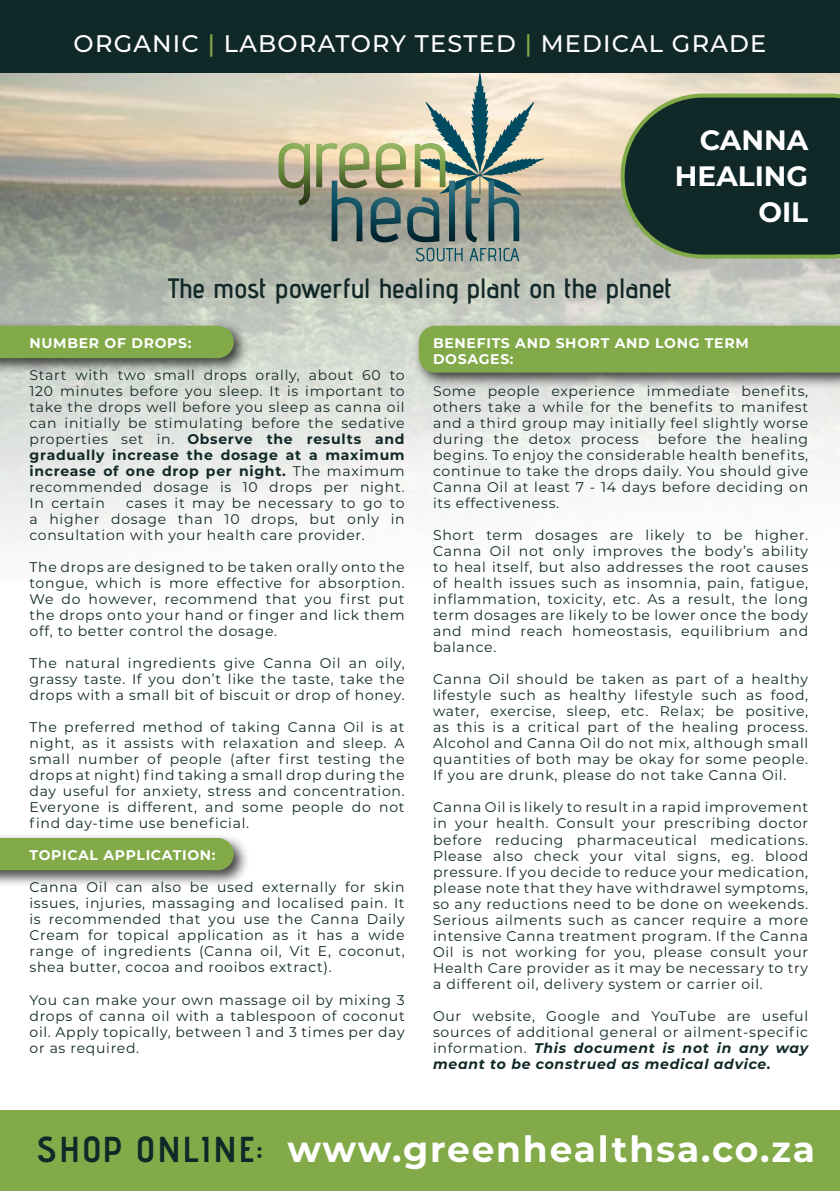
<style>
.page{position:relative;width:840px;height:1191px;background:#fff}
.page>*{position:absolute;margin:0;border:0;box-sizing:border-box;transform-origin:0 0}
.t1{font:700 36px "Montserrat";letter-spacing:.05em;color:#fff}
.t2{font:600 28px "Advent Pro";color:#112828}
.t3{font:700 28px/36px "Montserrat";color:#fff;text-align:right}
.t4{font:500 24px "Montserrat";letter-spacing:.05em;color:#fff}
.t5{font:14px/16px "Montserrat";letter-spacing:.05em;color:#112828;text-align:justify}
.t6{font:700 14px/16px "Montserrat";letter-spacing:.05em;color:#fff}
.s1{color:#82aa48}
.s2{font-weight:700}
.s3{font-weight:700;font-style:italic}
.s4{font-family:"Advent Pro";color:#112828}
</style>
<div class="page">
<img style="left:0;top:72px;width:839px;height:472px">
<div style="left:413px;top:321px;width:426px;height:68px;background:#000;opacity:.75"></div>
<div style="left:418px;top:326px;width:421px;height:46px;background:#82aa48"></div>
<div style="left:0;top:321px;width:251px;height:54px;background:#000;opacity:.75"></div>
<div style="left:0;top:326px;width:234px;height:32px;background:#82aa48"></div>
<div style="left:0;top:833px;width:249px;height:54px;background:#000;opacity:.75"></div>
<div style="left:0;top:838px;width:234px;height:32px;background:#82aa48"></div>
<div style="left:261px;top:127px;width:200px;height:80px;background:#000;opacity:.75"></div>
<svg style="left:278px;top:72px;width:265px;height:170px;background:#c4c4ae"></svg>
<div style="left:313px;top:166px;width:222px;height:78px;background:#fff;opacity:.75"></div>
<div style="left:313px;top:171px;width:222px;height:73px;background:#000;opacity:.75"></div>
<svg style="left:415px;top:248px;width:104px;height:13px"></svg>
<div style="left:0;top:0;width:839px;height:72px;background:#112828"></div>
<div style="left:0;top:1110px;width:839px;height:81px;background:#82aa48"></div>
<svg style="left:620px;top:94px;width:219px;height:165px;background:#283d36"></svg>
<h3 class="t4" style="left:74px;top:26px;width:693px">ORGANIC <span class="s1">|</span> LABORATORY TESTED <span class="s1">|</span> MEDICAL GRADE</h3>
<h2 class="t3" style="left:674px;top:120px;width:135px">CANNA<br>HEALING<br>OIL</h2>
<h2 class="t2" style="left:168px;top:271px;width:505px">The most powerful healing plant on the planet</h2>
<p class="t6" style="left:29px;top:334px;width:163px">NUMBER OF DROPS:</p>
<p class="t5" style="left:29px;top:367px;width:376px">Start with two small drops orally, about 60 to 120 minutes before you sleep. It is important to take the drops well before you sleep as canna oil can initially be stimulating before the sedative properties set in. <span class="s2">Observe the results and gradually increase the dosage at a maximum increase of one drop per night.</span> The maximum recommended dosage is 10 drops per night.<br>In certain</p>
<p class="t5" style="left:29px;top:495px;width:376px;text-indent:96px">cases it may be necessary to go to a higher dosage than 10 drops, but only in consultation with your health care provider.</p>
<p class="t5" style="left:29px;top:559px;width:376px">The drops are designed to be taken orally onto the tongue, which is more effective for absorption.<br>We do however, recommend that you first put the drops onto your hand or finger and lick them off, to better control the dosage.</p>
<p class="t5" style="left:29px;top:655px;width:376px">The natural ingredients give Canna Oil an oily, grassy taste. If you don’t like the taste, take the drops with a small bit of biscuit or drop of honey.</p>
<p class="t5" style="left:29px;top:719px;width:376px">The preferred method of taking Canna Oil is at night, as it assists with relaxation and sleep. A small number of people (after first testing the drops at night) find taking a small drop during the day useful for anxiety, stress and concentration.<br>Everyone is different, and some people do not find day-time use beneficial.</p>
<p class="t6" style="left:29px;top:846px;width:187px">TOPICAL APPLICATION:</p>
<p class="t5" style="left:29px;top:879px;width:376px">Canna Oil can also be used externally for skin issues, injuries, massaging and localised pain. It is recommended that you use the Canna Daily Cream for topical application as it has a wide range of ingredients (Canna oil, Vit E, coconut, shea butter, cocoa and rooibos extract).</p>
<p class="t5" style="left:29px;top:991px;width:376px">You can make your own massage oil by mixing 3 drops of canna oil with a tablespoon of coconut oil. Apply topically, between 1 and 3 times per day or as required.</p>
<p class="t6" style="left:433px;top:334px;width:317px">BENEFITS AND SHORT AND LONG TERM<br>DOSAGES:</p>
<p class="t5" style="left:433px;top:383px;width:376px">Some people experience immediate benefits, others take a while for the benefits to manifest and a third group may initially feel slightly worse during the detox process</p>
<p class="t5" style="left:433px;top:431px;width:376px;text-indent:224px">before the healing begins. To enjoy the considerable health benefits, continue to take the drops daily. You should give Canna Oil at least 7 - 14 days before deciding on its effectiveness.</p>
<p class="t5" style="left:433px;top:527px;width:376px">Short term dosages are likely to be higher.<br>Canna Oil not only improves the body’s ability to heal itself, but also addresses the root causes of health issues such as insomnia, pain, fatigue, inflammation, toxicity, etc. As a result, the long term dosages are likely to be lower once the body and mind reach homeostasis, equilibrium and balance.</p>
<p class="t5" style="left:433px;top:671px;width:376px">Canna Oil should be taken as part of a healthy lifestyle such as healthy lifestyle such as food, water, exercise, sleep, etc. Relax; be positive, as this is a critical part of the healing process.<br>Alcohol and Canna Oil do not mix, although small quantities of both may be okay for some people.<br>If you are drunk, please do not take Canna Oil.</p>
<p class="t5" style="left:433px;top:799px;width:376px">Canna Oil is likely to result in a rapid improvement in your health. Consult your prescribing doctor before reducing pharmaceutical medications.<br>Please also check your vital signs, eg. blood pressure. If you decide to reduce your medication, please note that they have withdrawel symptoms, so any reductions need to be done on weekends.<br>Serious ailments such as cancer require a more intensive Canna treatment program. If the Canna Oil is not working for you, please consult your Health Care provider as it may be necessary to try a different oil, delivery system or carrier oil.</p>
<p class="t5" style="left:433px;top:1007px;width:376px">Our website, Google and YouTube are useful sources of additional general or ailment-specific information. <span class="s3">This document is not in any way meant to be construed as medical advice.</span></p>
<h1 class="t1" style="left:37px;top:1123px;width:779px"><span class="s4">SHOP ONLINE:</span> www.greenhealthsa.co.za</h1>
</div>
